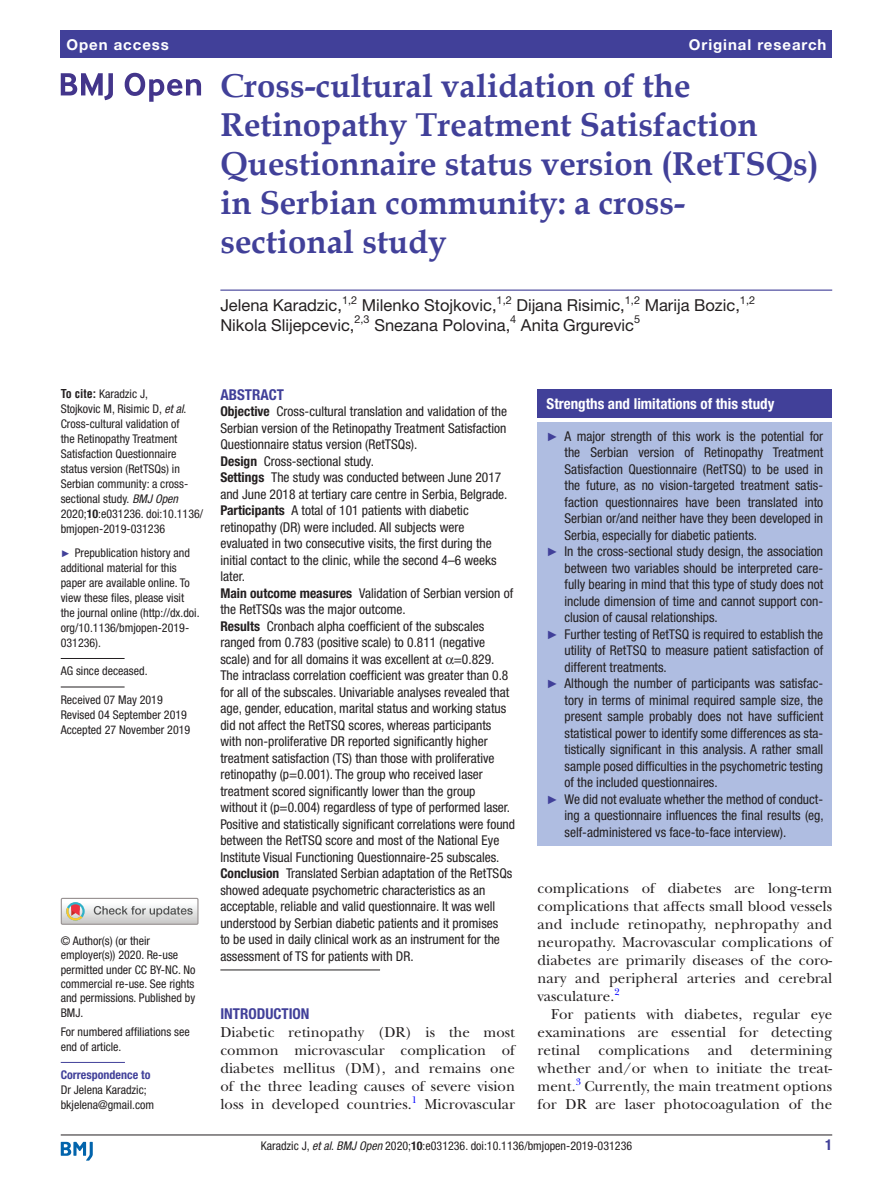
<style>
.page{position:relative;width:893px;height:1191px;background:#fff}
.page>*{position:absolute;margin:0;border:0;box-sizing:border-box;transform-origin:0 0}
.t1{font:700 33px/39px "Book Antiqua";color:#414099}
.t2{font:16.5px "Helvetica Neue LT Std";color:#231f20}
.t3{font:15px/18px "New Baskerville";color:#231f20;text-align:justify}
.t4{font:700 condensed 15px "Helvetica Neue LT Std";color:#fff}
.t5{font:700 15px "Helvetica Neue LT Std";letter-spacing:.065em;color:#fff}
.t6{font:700 condensed 15px "Helvetica Neue LT Std";color:#414099}
.t7{font:condensed 13.5px/16.5px "Helvetica Neue LT Std";color:#231f20}
.t8{font:condensed 12px/15px "Helvetica Neue LT Std";color:#231f20}
.t9{font:700 condensed 12px "Helvetica Neue LT Std";color:#414099}
.t10{font:10.95px "Helvetica Neue LT Std";color:#231f20}
.t11{font:9.9px "New Baskerville";color:#00f}
.s1{font-family:"Helvetica LT Std";font-weight:700}
.s2{font-style:italic}
.s3{font-weight:700}
.s4{font-family:"Arial";font-stretch:normal;font-size:9.75px;color:#414099}
.s5{font-family:"Arial";font-stretch:normal;font-size:12px;color:#414099}
</style>
<div class="page">
<hr style="left:61px;top:1134px;width:771px;height:1px;background:#231f20">
<svg style="left:61px;top:1141px;width:32px;height:19px"></svg>
<div style="left:61px;top:31px;width:771px;height:27px;background:#414099"></div>
<hr style="left:220px;top:289px;width:612px;height:2px;background:#414099">
<hr style="left:61px;top:658px;width:64px;height:1px;background:#231f20">
<hr style="left:61px;top:686px;width:64px;height:1px;background:#231f20">
<hr style="left:61px;top:1062px;width:64px;height:1px;background:#414099">
<svg style="left:61px;top:73px;width:52px;height:27px"></svg>
<svg style="left:125px;top:73px;width:76px;height:29px"></svg>
<div style="left:61px;top:897px;width:138px;height:27px;border:1px solid #969090"></div>
<svg style="left:61px;top:898px;width:137px;height:26px"></svg>
<div style="left:538px;top:389px;width:294px;height:29px;background:#414099"></div>
<div style="left:538px;top:422px;width:294px;height:423px;background:#afbde1"></div>
<hr style="left:220px;top:969px;width:160px;height:1px;background:#231f20">
<p class="t5" style="left:66px;top:35px;width:104px">Open access</p>
<p class="t5" style="left:689px;top:35px;width:139px">Original research</p>
<h1 class="t1" style="left:220px;top:66px;width:600px">Cross-cultural validation of the<br>Retinopathy Treatment Satisfaction<br>Questionnaire status version (RetTSQs) in Serbian community: a cross&shy;sectional study</h1>
<p class="t2" style="left:220px;top:296px;width:123px">Jelena Karadzic,</p>
<p class="t10" style="left:342px;top:293px;width:17px">1,2</p>
<p class="t2" style="left:362px;top:296px;width:136px">Milenko Stojkovic,</p>
<p class="t10" style="left:497px;top:293px;width:17px">1,2</p>
<p class="t2" style="left:516px;top:296px;width:110px">Dijana Risimic,</p>
<p class="t10" style="left:625px;top:293px;width:17px">1,2</p>
<p class="t2" style="left:645px;top:296px;width:97px">Marija Bozic,</p>
<p class="t10" style="left:740px;top:293px;width:17px">1,2</p>
<p class="t2" style="left:220px;top:315px;width:136px">Nikola Slijepcevic,</p>
<p class="t10" style="left:355px;top:313px;width:17px">2,3</p>
<p class="t2" style="left:374px;top:315px;width:137px">Snezana Polovina,</p>
<p class="t10" style="left:510px;top:313px;width:8px">4</p>
<p class="t2" style="left:521px;top:315px;width:115px">Anita Grgurevic</p>
<p class="t10" style="left:634px;top:313px;width:8px">5</p>
<p class="t8" style="left:61px;top:386px;width:144px"><span class="s1">To cite:</span> Karadzic J,<br>Stojkovic M, Risimic D, <span class="s2">et al</span>.<br>Cross-cultural validation of<br>the Retinopathy Treatment<br>Satisfaction Questionnaire status version (RetTSQs) in<br>Serbian community: a cross&shy;sectional study. <span class="s2">BMJ Open<br></span>2020;<span class="s3">10</span>:e031236. doi:10.1136/ bmjopen-2019-031236</p>
<p class="t8" style="left:61px;top:545px;width:140px"><span class="s4">►</span> Prepublication history and additional material for this paper are available online. To view these files, please visit the journal online (http://dx.doi. org/10.1136/bmjopen-2019-<br>031236).</p>
<p class="t8" style="left:61px;top:663px;width:88px">AG since deceased.</p>
<p class="t8" style="left:61px;top:692px;width:131px">Received 07 May 2019<br>Revised 04 September 2019<br>Accepted 27 November 2019</p>
<p class="t8" style="left:61px;top:933px;width:136px;line-height:14.4px">© Author(s) (or their employer(s)) 2020. Re-use permitted under CC BY-NC. No commercial re-use. See rights and permissions. Published by<br>BMJ.</p>
<p class="t8" style="left:61px;top:1024px;width:130px">For numbered affiliations see end of article.</p>
<p class="t9" style="left:61px;top:1067px;width:91px">Correspondence to</p>
<p class="t8" style="left:61px;top:1082px;width:95px">Dr Jelena Karadzic; bkjelena@gmail.com</p>
<p class="t6" style="left:220px;top:385px;width:65px">ABSTRACT</p>
<p class="t7" style="left:220px;top:403px;width:296px"><span class="s3">Objective</span> Cross-cultural translation and validation of the Serbian version of the Retinopathy Treatment Satisfaction Questionnaire status version (RetTSQs).<br><span class="s3">Design</span> Cross-sectional study.<br><span class="s3">Settings</span> The study was conducted between June 2017 and June 2018 at tertiary care centre in Serbia, Belgrade.<br><span class="s3">Participants</span> A total of 101 patients with diabetic retinopathy (DR) were included. All subjects were evaluated in two consecutive visits, the first during the initial contact to the clinic, while the second 4–6 weeks later.<br><span class="s3">Main outcome measures</span> Validation of Serbian version of the RetTSQs was the major outcome.<br><span class="s3">Results</span> Cronbach alpha coefficient of the subscales ranged from 0.783 (positive scale) to 0.811 (negative scale) and for all domains it was excellent at =0.829.<br>The intraclass correlation coefficient was greater than 0.8 for all of the subscales. Univariable analyses revealed that age, gender, education, marital status and working status did not affect the RetTSQ scores, whereas participants with non-proliferative DR reported significantly higher treatment satisfaction (TS) than those with proliferative retinopathy (p=0.001). The group who received laser treatment scored significantly lower than the group without it (p=0.004) regardless of type of performed laser.<br>Positive and statistically significant correlations were found between the RetTSQ score and most of the National Eye Institute Visual Functioning Questionnaire-25 subscales.<br><span class="s3">Conclusion</span> Translated Serbian adaptation of the RetTSQs showed adequate psychometric characteristics as an acceptable, reliable and valid questionnaire. It was well understood by Serbian diabetic patients and it promises<br>to be used in daily clinical work as an instrument for the assessment of TS for patients with DR.</p>
<p class="t6" style="left:220px;top:1005px;width:22px">Introd</p>
<p class="t6" style="left:265px;top:1005px;width:16px">uctio</p>
<p class="t6" style="left:301px;top:1005px;width:10px">n</p>
<p class="t3" style="left:220px;top:1023px;width:296px">Diabetic retinopathy (DR) is the most common microvascular complication of diabetes mellitus (DM), and remains one of the three leading causes of severe vision loss in developed countries.<sup>1</sup></p>
<p class="t3" style="left:424px;top:1095px;width:92px">Microvascular</p>
<p class="t4" style="left:547px;top:394px;width:229px">Strengths and limitations of this study</p>
<p class="t7" style="left:547px;top:427px;width:278px"><span class="s5">►</span> A major strength of this work is the potential for</p>
<p class="t7" style="left:565px;top:444px;width:260px">the Serbian version of Retinopathy Treatment</p>
<p class="t7" style="left:565px;top:460px;width:260px">Satisfaction Questionnaire (RetTSQ) to be used in</p>
<p class="t7" style="left:565px;top:477px;width:260px">the future, as no vision-targeted treatment satis-</p>
<p class="t7" style="left:565px;top:493px;width:260px">faction questionnaires have been translated into</p>
<p class="t7" style="left:565px;top:510px;width:260px">Serbian or/and neither have they been developed in</p>
<p class="t7" style="left:565px;top:526px;width:194px">Serbia, especially for diabetic patients.</p>
<p class="t7" style="left:547px;top:543px;width:278px"><span class="s5">►</span> In the cross-sectional study design, the association</p>
<p class="t7" style="left:565px;top:559px;width:260px">between two variables should be interpreted care-</p>
<p class="t7" style="left:565px;top:576px;width:260px">fully bearing in mind that this type of study does not</p>
<p class="t7" style="left:565px;top:592px;width:260px">include dimension of time and cannot support con-</p>
<p class="t7" style="left:565px;top:609px;width:155px">clusion of causal relationships.</p>
<p class="t7" style="left:547px;top:625px;width:278px"><span class="s5">►</span> Further testing of RetTSQ is required to establish the</p>
<p class="t7" style="left:565px;top:642px;width:260px">utility of RetTSQ to measure patient satisfaction of</p>
<p class="t7" style="left:565px;top:658px;width:104px">different treatments.</p>
<p class="t7" style="left:547px;top:675px;width:278px"><span class="s5">►</span> Although the number of participants was satisfac-</p>
<p class="t7" style="left:565px;top:691px;width:260px">tory in terms of minimal required sample size, the</p>
<p class="t7" style="left:565px;top:708px;width:260px">present sample probably does not have sufficient</p>
<p class="t7" style="left:565px;top:724px;width:260px">statistical power to identify some differences as sta-</p>
<p class="t7" style="left:565px;top:741px;width:260px">tistically significant in this analysis. A rather small</p>
<p class="t7" style="left:565px;top:757px;width:260px">sample posed difficulties in the psychometric testing</p>
<p class="t7" style="left:565px;top:774px;width:155px">of the included questionnaires.</p>
<p class="t7" style="left:547px;top:790px;width:278px"><span class="s5">►</span> We did not evaluate whether the method of conduct-</p>
<p class="t7" style="left:565px;top:807px;width:261px">ing a questionnaire influences the final results (eg,</p>
<p class="t7" style="left:565px;top:823px;width:223px">self-administered vs face-to-face interview).</p>
<p class="t3" style="left:538px;top:879px;width:296px">complications of diabetes are long-term complications that affects small blood vessels and include retinopathy, nephropathy and neuropathy. Macrovascular complications of diabetes are primarily diseases of the coro&shy;nary and peripheral arteries and cerebral vasculature.<sup>2</sup></p>
<p class="t3" style="left:538px;top:1005px;width:296px;text-indent:14px">For patients with diabetes, regular eye examinations are essential for detecting retinal complications and determining whether and/or when to initiate the treat&shy;ment.</p>
<p class="t11" style="left:576px;top:1075px;width:7px">3</p>
<p class="t3" style="left:538px;top:1077px;width:296px;text-align:right">Currently, the main treatment options<br>for DR are laser photocoagulation of the</p>
<p class="t8" style="left:261px;top:1137px;width:373px">Karadzic J, <span class="s2">et al</span>. <span class="s2">BMJ Open</span> 2020;<span class="s3">10</span>:e031236. doi:10.1136/bmjopen-2019-031236</p>
<p class="t6" style="left:825px;top:1135px;width:9px">1</p>
</div>
